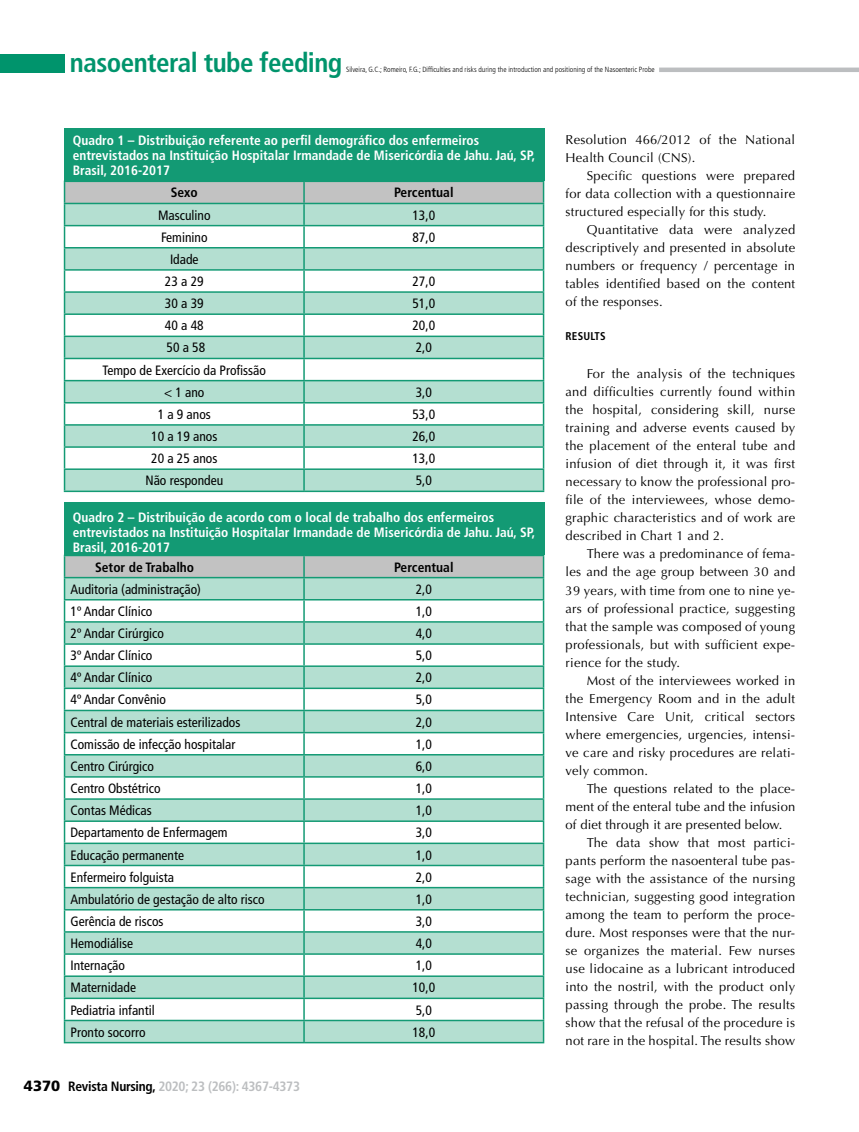
<style>
.page{position:relative;width:859px;height:1132px;background:#fff}
.page>*{position:absolute;margin:0;border:0;box-sizing:border-box;transform-origin:0 0}
.t1{font:700 condensed 27px "Frutiger LT Std";letter-spacing:-.02em;color:#00946c}
.t2{font:condensed 13.5px/22.2px "Frutiger LT Std";color:#000;text-align:center}
.t3{font:700 condensed 13.5px/15px "Frutiger LT Std";color:#fff}
.t4{font:700 condensed 13.5px "Frutiger LT Std";letter-spacing:-.02em;color:#bcbec0}
.t5{font:700 condensed 13.5px "Frutiger LT Std";color:#000}
.t6{font:12.9px/18px "Optima LT Std";letter-spacing:.02em;color:#000;text-align:justify}
.t7{font:700 condensed 11.25px "Frutiger LT Std";letter-spacing:.02em;color:#000}
.t8{font:300 condensed 7.5px "Frutiger LT Std";color:#000}
.s1{font-weight:900;font-stretch:normal;font-size:14.85px;color:#000}
.s2{color:#000}
</style>
<div class="page">
<div style="left:0;top:54px;width:65px;height:18px;background:#00946c"></div>
<hr style="left:659px;top:68px;width:200px;height:4px;background:#bcbec0">
<div style="left:64px;top:502px;width:480px;height:52px;background:#139a74"></div>
<hr style="left:64px;top:554px;width:240px;height:2px;background:#139a74">
<hr style="left:304px;top:554px;width:240px;height:2px;background:#139a74">
<svg style="left:64px;top:556px;width:480px;height:485px"></svg>
<hr style="left:64px;top:1041px;width:240px;height:1px;background:#139a74">
<hr style="left:304px;top:1041px;width:240px;height:1px;background:#139a74">
<hr style="left:304px;top:576px;width:240px;height:2px;background:#139a74">
<hr style="left:64px;top:576px;width:240px;height:2px;background:#139a74">
<hr style="left:304px;top:598px;width:240px;height:2px;background:#139a74">
<div style="left:64px;top:128px;width:480px;height:52px;background:#139a74"></div>
<hr style="left:64px;top:180px;width:240px;height:2px;background:#139a74">
<hr style="left:304px;top:180px;width:240px;height:2px;background:#139a74">
<svg style="left:64px;top:182px;width:480px;height:308px"></svg>
<hr style="left:64px;top:490px;width:240px;height:2px;background:#139a74">
<hr style="left:304px;top:490px;width:240px;height:2px;background:#139a74">
<hr style="left:304px;top:203px;width:240px;height:1px;background:#139a74">
<hr style="left:64px;top:203px;width:240px;height:1px;background:#139a74">
<hr style="left:304px;top:225px;width:240px;height:1px;background:#139a74">
<h1 class="t1" style="left:70px;top:47px;width:274px">nasoenteral tube feeding</h1>
<p class="t8" style="left:346px;top:65px;width:310px">Silveira, G.C.; Romeiro, F.G.; Difficulties and risks during the introduction and positioning of the Nasoenteric Probe</p>
<p class="t3" style="left:73px;top:132px;width:464px">Quadro 1 – Distribuição referente ao perfil demográfico dos enfermeiros entrevistados na Instituição Hospitalar Irmandade de Misericórdia de Jahu. Jaú, SP,<br>Brasil, 2016-2017</p>
<p class="t5" style="left:171px;top:185px;width:28px">Sexo</p>
<p class="t5" style="left:394px;top:185px;width:61px">Percentual</p>
<p class="t2" style="left:158px;top:204px;width:54px">Masculino</p>
<p class="t2" style="left:412px;top:204px;width:24px">13,0</p>
<p class="t2" style="left:161px;top:226px;width:48px">Feminino</p>
<p class="t2" style="left:412px;top:226px;width:24px">87,0</p>
<p class="t2" style="left:165px;top:248px;width:40px">Idade<br>23 a 29</p>
<p class="t2" style="left:412px;top:270px;width:24px">27,0</p>
<p class="t2" style="left:165px;top:292px;width:40px">30 a 39</p>
<p class="t2" style="left:412px;top:292px;width:24px">51,0</p>
<p class="t2" style="left:165px;top:314px;width:40px">40 a 48</p>
<p class="t2" style="left:412px;top:314px;width:24px">20,0</p>
<p class="t2" style="left:167px;top:337px;width:40px">50 a 58</p>
<p class="t2" style="left:416px;top:337px;width:18px">2,0</p>
<p class="t2" style="left:103px;top:359px;width:165px">Tempo de Exercício da Profissão &lt; 1 ano</p>
<p class="t2" style="left:416px;top:381px;width:18px">3,0</p>
<p class="t2" style="left:158px;top:403px;width:55px">1 a 9 anos</p>
<p class="t2" style="left:412px;top:403px;width:24px">53,0</p>
<p class="t2" style="left:151px;top:425px;width:68px">10 a 19 anos</p>
<p class="t2" style="left:412px;top:425px;width:24px">26,0</p>
<p class="t2" style="left:151px;top:447px;width:68px">20 a 25 anos</p>
<p class="t2" style="left:412px;top:447px;width:24px">13,0</p>
<p class="t2" style="left:145px;top:469px;width:79px">Não respondeu</p>
<p class="t2" style="left:416px;top:469px;width:18px">5,0</p>
<p class="t3" style="left:73px;top:509px;width:464px">Quadro 2 – Distribuição de acordo com o local de trabalho dos enfermeiros entrevistados na Instituição Hospitalar Irmandade de Misericórdia de Jahu. Jaú, SP,<br>Brasil, 2016-2017</p>
<p class="t5" style="left:95px;top:558px;width:101px">Setor de Trabalho</p>
<p class="t5" style="left:394px;top:558px;width:61px">Percentual</p>
<p class="t2" style="left:71px;top:578px;width:132px">Auditoria (administração)</p>
<p class="t2" style="left:416px;top:578px;width:18px">2,0</p>
<p class="t2" style="left:71px;top:600px;width:83px">1º Andar Clínico</p>
<p class="t2" style="left:416px;top:600px;width:18px">1,0</p>
<p class="t2" style="left:71px;top:622px;width:95px">2º Andar Cirúrgico</p>
<p class="t2" style="left:416px;top:622px;width:18px">4,0</p>
<p class="t2" style="left:71px;top:644px;width:83px">3º Andar Clínico</p>
<p class="t2" style="left:416px;top:644px;width:18px">5,0</p>
<p class="t2" style="left:71px;top:666px;width:83px">4º Andar Clínico</p>
<p class="t2" style="left:416px;top:666px;width:18px">2,0</p>
<p class="t2" style="left:71px;top:688px;width:97px">4º Andar Convênio</p>
<p class="t2" style="left:416px;top:688px;width:18px">5,0</p>
<p class="t2" style="left:71px;top:710px;width:171px">Central de materiais esterilizados</p>
<p class="t2" style="left:416px;top:710px;width:18px">2,0</p>
<p class="t2" style="left:71px;top:732px;width:166px">Comissão de infecção hospitalar</p>
<p class="t2" style="left:416px;top:732px;width:18px">1,0</p>
<p class="t2" style="left:71px;top:755px;width:85px">Centro Cirúrgico</p>
<p class="t2" style="left:416px;top:755px;width:18px">6,0</p>
<p class="t2" style="left:71px;top:777px;width:91px">Centro Obstétrico</p>
<p class="t2" style="left:416px;top:777px;width:18px">1,0</p>
<p class="t2" style="left:71px;top:799px;width:83px">Contas Médicas</p>
<p class="t2" style="left:416px;top:799px;width:18px">1,0</p>
<p class="t2" style="left:71px;top:821px;width:159px">Departamento de Enfermagem</p>
<p class="t2" style="left:416px;top:821px;width:18px">3,0</p>
<p class="t2" style="left:71px;top:843px;width:115px">Educação permanente</p>
<p class="t2" style="left:416px;top:843px;width:18px">1,0</p>
<p class="t2" style="left:71px;top:865px;width:105px">Enfermeiro folguista</p>
<p class="t2" style="left:416px;top:865px;width:18px">2,0</p>
<p class="t2" style="left:71px;top:887px;width:196px">Ambulatório de gestação de alto risco</p>
<p class="t2" style="left:416px;top:887px;width:18px">1,0</p>
<p class="t2" style="left:71px;top:909px;width:94px">Gerência de riscos</p>
<p class="t2" style="left:416px;top:909px;width:18px">3,0</p>
<p class="t2" style="left:71px;top:932px;width:64px">Hemodiálise</p>
<p class="t2" style="left:416px;top:932px;width:18px">4,0</p>
<p class="t2" style="left:71px;top:954px;width:56px">Internação</p>
<p class="t2" style="left:416px;top:954px;width:18px">1,0</p>
<p class="t2" style="left:71px;top:976px;width:67px">Maternidade</p>
<p class="t2" style="left:412px;top:976px;width:24px">10,0</p>
<p class="t2" style="left:71px;top:998px;width:86px">Pediatria infantil</p>
<p class="t2" style="left:416px;top:998px;width:18px">5,0</p>
<p class="t2" style="left:71px;top:1020px;width:77px">Pronto socorro</p>
<p class="t2" style="left:412px;top:1020px;width:24px">18,0</p>
<p class="t4" style="left:24px;top:1077px;width:277px"><span class="s1">4370</span> <span class="s2">Revista Nursing,</span> 2020; 23 (266): 4367-4373</p>
<p class="t6" style="left:566px;top:131px;width:231px">Resolution 466/2012 of the National<br>Health Council (CNS).</p>
<p class="t6" style="left:566px;top:167px;width:231px;text-indent:21px">Specific questions were prepared for data collection with a questionnaire structured especially for this study.</p>
<p class="t6" style="left:566px;top:221px;width:231px;text-indent:21px">Quantitative data were analyzed descriptively and presented in absolute numbers or frequency / percentage in tables identified based on the content of the responses.</p>
<p class="t7" style="left:566px;top:330px;width:42px">RESULTS</p>
<p class="t6" style="left:566px;top:365px;width:231px;text-indent:21px">For the analysis of the techniques and difficulties currently found within the hospital, considering skill, nurse training and adverse events caused by the placement of the enteral tube and infusion of diet through it, it was first necessary to know the professional pro&shy;file of the interviewees, whose demo&shy;graphic characteristics and of work are described in Chart 1 and 2.</p>
<p class="t6" style="left:566px;top:545px;width:231px;text-indent:21px">There was a predominance of fema&shy;les and the age group between 30 and 39 years, with time from one to nine ye&shy;ars of professional practice, suggesting that the sample was composed of young professionals, but with sufficient expe&shy;rience for the study.</p>
<p class="t6" style="left:566px;top:671px;width:231px;text-indent:21px">Most of the interviewees worked in the Emergency Room and in the adult Intensive Care Unit, critical sectors where emergencies, urgencies, intensi&shy;ve care and risky procedures are relati&shy;vely common.</p>
<p class="t6" style="left:587px;top:779px;width:210px">The questions related to the place-</p>
<p class="t6" style="left:566px;top:797px;width:231px">ment of the enteral tube and the infusion</p>
<p class="t6" style="left:566px;top:815px;width:218px">of diet through it are presented below.</p>
<p class="t6" style="left:587px;top:833px;width:210px">The data show that most partici-</p>
<p class="t6" style="left:566px;top:851px;width:231px">pants perform the nasoenteral tube pas-</p>
<p class="t6" style="left:566px;top:869px;width:231px">sage with the assistance of the nursing</p>
<p class="t6" style="left:566px;top:887px;width:231px">technician, suggesting good integration</p>
<p class="t6" style="left:566px;top:905px;width:231px">among the team to perform the proce-</p>
<p class="t6" style="left:566px;top:923px;width:231px">dure. Most responses were that the nur-</p>
<p class="t6" style="left:566px;top:941px;width:231px">se organizes the material. Few nurses</p>
<p class="t6" style="left:566px;top:959px;width:231px">use lidocaine as a lubricant introduced</p>
<p class="t6" style="left:566px;top:977px;width:231px">into the nostril, with the product only</p>
<p class="t6" style="left:566px;top:995px;width:231px">passing through the probe. The results</p>
<p class="t6" style="left:566px;top:1013px;width:231px">show that the refusal of the procedure is</p>
<p class="t6" style="left:566px;top:1031px;width:231px">not rare in the hospital. The results show</p>
</div>
